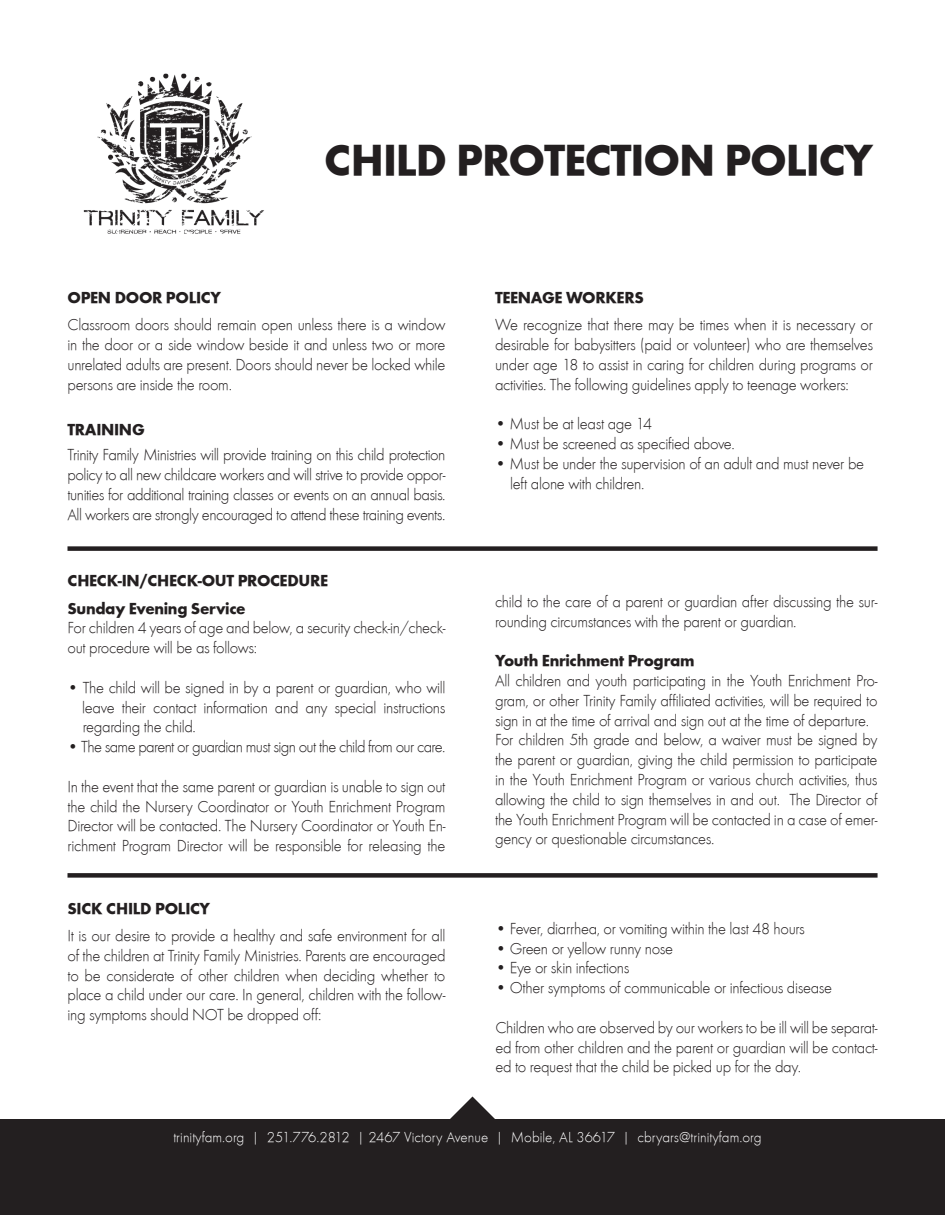
<style>
.page{position:relative;width:945px;height:1215px;background:#fff}
.page>*{position:absolute;margin:0;border:0;box-sizing:border-box;transform-origin:0 0}
.t1{font:45px "Function LH Heavy";letter-spacing:-.025em;color:#231f20}
.t2{font:16.5px/19.8px "Function LH Light";letter-spacing:-.02em;color:#231f20;text-align:justify}
.t3{font:16.5px "Function LH Heavy";letter-spacing:-.02em;color:#231f20}
.t4{font:16.5px "Function LH Light";letter-spacing:-.04em;color:#231f20}
.t5{font:15px "Function LH Light";color:#fff}
.s1{font-family:"Function LH Heavy"}
</style>
<div class="page">
<img style="left:83px;top:73px;width:181px;height:161px">
<div style="left:68px;top:546px;width:810px;height:5px;background:#231f20"></div>
<div style="left:68px;top:873px;width:810px;height:5px;background:#231f20"></div>
<div style="left:0;top:1119px;width:945px;height:96px;background:#231f20"></div>
<svg style="left:450px;top:1097px;width:45px;height:22px"></svg>
<p class="t3" style="left:68px;top:288px;width:155px">OPEN DOOR POLICY</p>
<p class="t1" style="left:324px;top:133px;width:550px">CHILD PROTECTION POLICY</p>
<p class="t3" style="left:495px;top:288px;width:150px">TEENAGE WORKERS</p>
<p class="t2" style="left:68px;top:315px;width:380px">Classroom doors should remain open unless there is a window in the door or a side window beside it and unless two or more unrelated adults are present. Doors should never be locked while persons are inside the room.</p>
<p class="t3" style="left:68px;top:419px;width:79px">TRAINING</p>
<p class="t2" style="left:68px;top:445px;width:380px">Trinity Family Ministries will provide training on this child protection policy to all new childcare workers and will strive to provide oppor&shy;tunities for additional training classes or events on an annual basis.<br>All workers are strongly encouraged to attend these training events.</p>
<p class="t3" style="left:68px;top:570px;width:262px">CHECK-IN/CHECK-OUT PROCEDURE</p>
<p class="t3" style="left:68px;top:598px;width:180px">Sunday Evening Service</p>
<p class="t2" style="left:68px;top:618px;width:380px">For children 4 years of age and below, a security check-in/check&shy;out procedure will be as follows:</p>
<p class="t2" style="left:68px;top:678px;width:380px"><span class="s1">•</span> The child will be signed in by a parent or guardian, who will</p>
<p class="t2" style="left:82px;top:698px;width:365px">leave their contact information and any special instructions</p>
<p class="t2" style="left:83px;top:717px;width:115px">regarding the child.</p>
<p class="t4" style="left:68px;top:738px;width:380px"><span class="s1">•</span> The same parent or guardian must sign out the child from our care.</p>
<p class="t2" style="left:68px;top:777px;width:380px">In the event that the same parent or guardian is unable to sign out the child the Nursery Coordinator or Youth Enrichment Program Director will be contacted. The Nursery Coordinator or Youth En&shy;richment Program Director will be responsible for releasing the</p>
<p class="t3" style="left:68px;top:899px;width:144px">SICK CHILD POLICY</p>
<p class="t2" style="left:68px;top:926px;width:380px">It is our desire to provide a healthy and safe environment for all of the children at Trinity Family Ministries. Parents are encouraged to be considerate of other children when deciding whether to place a child under our care. In general, children with the follow&shy;ing symptoms should NOT be dropped off:</p>
<p class="t2" style="left:495px;top:315px;width:380px">We recognize that there may be times when it is necessary or desirable for babysitters (paid or volunteer) who are themselves under age 18 to assist in caring for children during programs or activities. The following guidelines apply to teenage workers:</p>
<p class="t2" style="left:495px;top:414px;width:159px"><span class="s1">•</span> Must be at least age 14</p>
<p class="t2" style="left:495px;top:434px;width:241px"><span class="s1">•</span> Must be screened as specified above.</p>
<p class="t2" style="left:495px;top:454px;width:371px"><span class="s1">•</span> Must be under the supervision of an adult and must never be</p>
<p class="t2" style="left:510px;top:474px;width:136px">left alone with children.</p>
<p class="t2" style="left:495px;top:592px;width:384px">child to the care of a parent or guardian after discussing the sur&shy;rounding circumstances with the parent or guardian.</p>
<p class="t3" style="left:495px;top:651px;width:201px">Youth Enrichment Program</p>
<p class="t2" style="left:495px;top:671px;width:384px">All children and youth participating in the Youth Enrichment Pro&shy;gram, or other Trinity Family affiliated activities, will be required to sign in at the time of arrival and sign out at the time of departure.</p>
<p class="t2" style="left:495px;top:730px;width:384px">For children 5th grade and below, a waiver must be signed by the parent or guardian, giving the child permission to participate in the Youth Enrichment Program or various church activities, thus allowing the child to sign themselves in and out. The Director of the Youth Enrichment Program will be contacted in a case of emer&shy;gency or questionable circumstances.</p>
<p class="t2" style="left:495px;top:919px;width:311px"><span class="s1">•</span> Fever, diarrhea, or vomiting within the last 48 hours</p>
<p class="t2" style="left:495px;top:939px;width:179px"><span class="s1">•</span> Green or yellow runny nose</p>
<p class="t2" style="left:495px;top:958px;width:136px"><span class="s1">•</span> Eye or skin infections</p>
<p class="t2" style="left:495px;top:978px;width:338px"><span class="s1">•</span> Other symptoms of communicable or infectious disease</p>
<p class="t2" style="left:495px;top:1018px;width:384px">Children who are observed by our workers to be ill will be separat&shy;ed from other children and the parent or guardian will be contact&shy;ed to request that the child be picked up for the day.</p>
<p class="t5" style="left:173px;top:1129px;width:590px">trinityfam.org | 251.776.2812 | 2467 Victory Avenue | Mobile, AL 36617 | cbryars@trinityfam.org</p>
</div>
